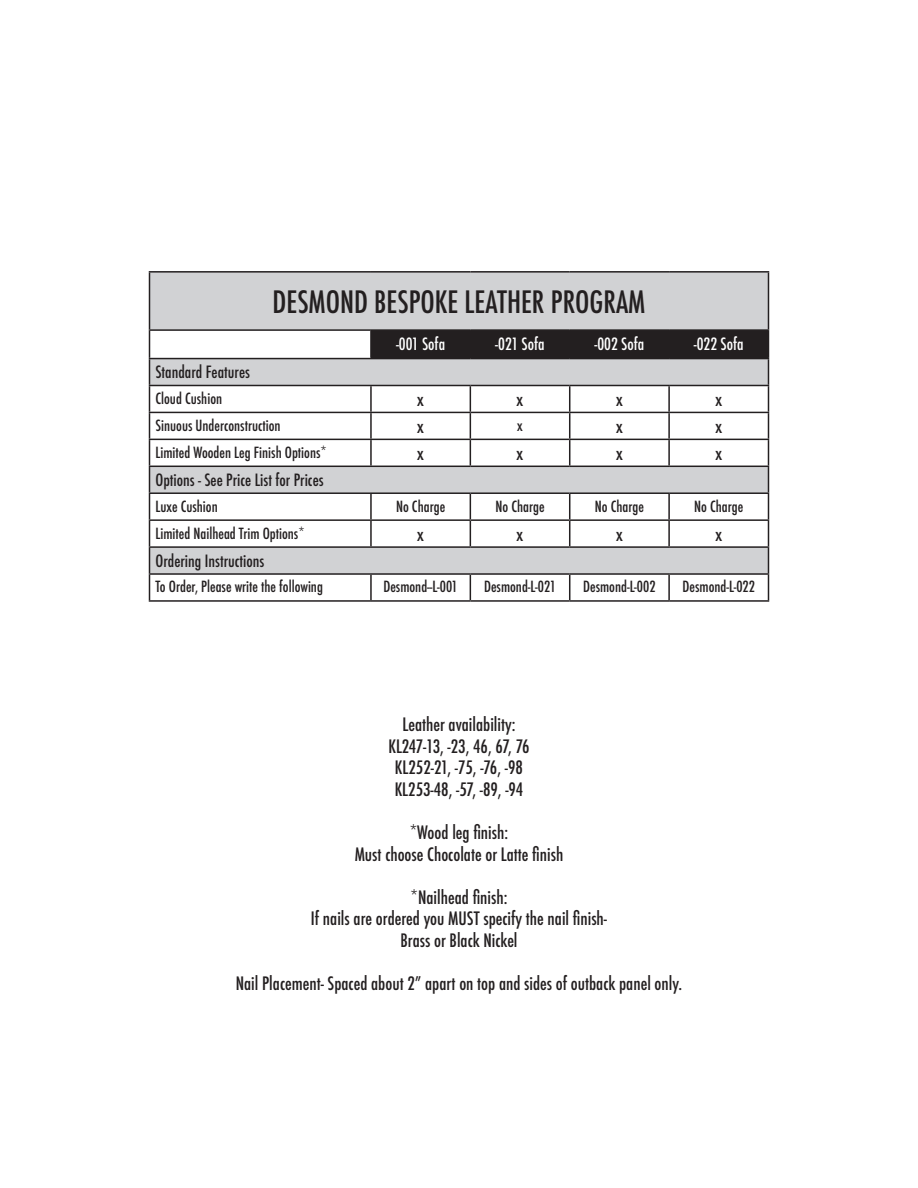
<style>
.page{position:relative;width:918px;height:1188px;background:#fff}
.page>*{position:absolute;margin:0;border:0;box-sizing:border-box;transform-origin:0 0}
.t1{font:500 condensed 30px "Futura";color:#231f20}
.t2{font:500 condensed 18px "Futura";color:#231f20}
.t3{font:500 condensed 18px "Futura";letter-spacing:-.03em;color:#231f20}
.t4{font:500 condensed 16.5px "Futura";color:#231f20}
.t5{font:500 condensed 16.5px "Futura";color:#fff}
.t6{font:500 condensed 15px "Futura";color:#231f20}
</style>
<div class="page">
<svg style="left:150px;top:273px;width:618px;height:300px;fill:#d1d2d4"></svg>
<hr style="left:149px;top:271px;width:222px;height:2px;background:#231f20">
<hr style="left:149px;top:273px;width:1px;height:56px;background:#231f20">
<hr style="left:371px;top:271px;width:99px;height:2px;background:#231f20">
<hr style="left:470px;top:271px;width:100px;height:2px;background:#231f20">
<hr style="left:570px;top:271px;width:99px;height:2px;background:#231f20">
<hr style="left:669px;top:271px;width:100px;height:2px;background:#231f20">
<hr style="left:768px;top:273px;width:1px;height:56px;background:#231f20">
<hr style="left:149px;top:329px;width:222px;height:2px;background:#231f20">
<hr style="left:371px;top:329px;width:99px;height:2px;background:#231f20">
<hr style="left:370px;top:331px;width:2px;height:27px;background:#231f20">
<hr style="left:470px;top:329px;width:100px;height:2px;background:#231f20">
<hr style="left:570px;top:329px;width:99px;height:2px;background:#231f20">
<hr style="left:669px;top:329px;width:100px;height:2px;background:#231f20">
<hr style="left:149px;top:358px;width:222px;height:1px;background:#231f20">
<hr style="left:149px;top:385px;width:222px;height:1px;background:#231f20">
<hr style="left:370px;top:386px;width:2px;height:26px;background:#231f20">
<hr style="left:149px;top:412px;width:222px;height:1px;background:#231f20">
<hr style="left:370px;top:413px;width:2px;height:26px;background:#231f20">
<hr style="left:149px;top:439px;width:222px;height:1px;background:#231f20">
<hr style="left:370px;top:440px;width:2px;height:26px;background:#231f20">
<hr style="left:149px;top:466px;width:222px;height:1px;background:#231f20">
<hr style="left:149px;top:492px;width:222px;height:2px;background:#231f20">
<hr style="left:370px;top:494px;width:2px;height:25px;background:#231f20">
<hr style="left:149px;top:519px;width:222px;height:2px;background:#231f20">
<hr style="left:370px;top:521px;width:2px;height:25px;background:#231f20">
<hr style="left:149px;top:546px;width:222px;height:2px;background:#231f20">
<hr style="left:149px;top:573px;width:222px;height:2px;background:#231f20">
<svg style="left:149px;top:331px;width:1px;height:269px"></svg>
<hr style="left:370px;top:575px;width:2px;height:25px;background:#231f20">
<svg style="left:371px;top:330px;width:398px;height:270px"></svg>
<hr style="left:149px;top:600px;width:222px;height:2px;background:#231f20">
<hr style="left:371px;top:600px;width:99px;height:2px;background:#231f20">
<hr style="left:470px;top:600px;width:100px;height:2px;background:#231f20">
<hr style="left:570px;top:600px;width:99px;height:2px;background:#231f20">
<hr style="left:669px;top:600px;width:100px;height:2px;background:#231f20">
<p class="t1" style="left:273px;top:283px;width:374px">DESMOND BESPOKE LEATHER PROGRAM</p>
<p class="t5" style="left:396px;top:333px;width:51px">-001 Sofa</p>
<p class="t5" style="left:495px;top:333px;width:51px">-021 Sofa</p>
<p class="t5" style="left:594px;top:333px;width:52px">-002 Sofa</p>
<p class="t5" style="left:694px;top:333px;width:51px">-022 Sofa</p>
<p class="t4" style="left:156px;top:362px;width:96px">Standard Features</p>
<p class="t6" style="left:156px;top:389px;width:68px">Cloud Cushion</p>
<p class="t2" style="left:417px;top:388px;width:8px">x</p>
<p class="t2" style="left:517px;top:388px;width:8px">x</p>
<p class="t2" style="left:616px;top:388px;width:8px">x</p>
<p class="t2" style="left:715px;top:388px;width:8px">x</p>
<p class="t6" style="left:156px;top:416px;width:127px">Sinuous Underconstruction</p>
<p class="t2" style="left:417px;top:415px;width:8px">x</p>
<p class="t6" style="left:517px;top:416px;width:7px">x</p>
<p class="t2" style="left:616px;top:415px;width:8px">x</p>
<p class="t2" style="left:715px;top:415px;width:8px">x</p>
<p class="t6" style="left:156px;top:443px;width:173px">Limited Wooden Leg Finish Options*</p>
<p class="t2" style="left:417px;top:442px;width:8px">x</p>
<p class="t2" style="left:517px;top:442px;width:8px">x</p>
<p class="t2" style="left:616px;top:442px;width:8px">x</p>
<p class="t2" style="left:715px;top:442px;width:8px">x</p>
<p class="t4" style="left:156px;top:469px;width:170px">Options - See Price List for Prices</p>
<p class="t6" style="left:156px;top:497px;width:64px">Luxe Cushion</p>
<p class="t6" style="left:396px;top:497px;width:51px">No Charge</p>
<p class="t6" style="left:495px;top:497px;width:51px">No Charge</p>
<p class="t6" style="left:595px;top:497px;width:51px">No Charge</p>
<p class="t6" style="left:694px;top:497px;width:51px">No Charge</p>
<p class="t6" style="left:156px;top:523px;width:151px">Limited Nailhead Trim Options*</p>
<p class="t2" style="left:417px;top:523px;width:8px">x</p>
<p class="t2" style="left:517px;top:523px;width:8px">x</p>
<p class="t2" style="left:616px;top:523px;width:8px">x</p>
<p class="t2" style="left:715px;top:523px;width:8px">x</p>
<p class="t4" style="left:156px;top:550px;width:110px">Ordering Instructions</p>
<p class="t6" style="left:156px;top:577px;width:169px">To Order, Please write the following</p>
<p class="t6" style="left:383px;top:577px;width:76px">Desmond--L-001</p>
<p class="t6" style="left:484px;top:577px;width:73px">Desmond-L-021</p>
<p class="t6" style="left:583px;top:577px;width:74px">Desmond-L-002</p>
<p class="t6" style="left:683px;top:577px;width:74px">Desmond-L-022</p>
<p class="t2" style="left:402px;top:713px;width:115px">Leather availability:</p>
<p class="t3" style="left:388px;top:734px;width:143px">KL247-13, -23, 46, 67, 76</p>
<p class="t2" style="left:395px;top:756px;width:130px">KL252-21, -75, -76, -98</p>
<p class="t2" style="left:395px;top:778px;width:130px">KL253-48, -57, -89, -94</p>
<p class="t2" style="left:410px;top:821px;width:100px">*Wood leg finish:</p>
<p class="t2" style="left:355px;top:842px;width:210px">Must choose Chocolate or Latte finish</p>
<p class="t2" style="left:411px;top:886px;width:98px">*Nailhead finish:</p>
<p class="t2" style="left:311px;top:907px;width:298px">If nails are ordered you MUST specify the nail finish-</p>
<p class="t2" style="left:400px;top:929px;width:119px">Brass or Black Nickel</p>
<p class="t2" style="left:236px;top:972px;width:448px">Nail Placement- Spaced about 2” apart on top and sides of outback panel only.</p>
</div>
